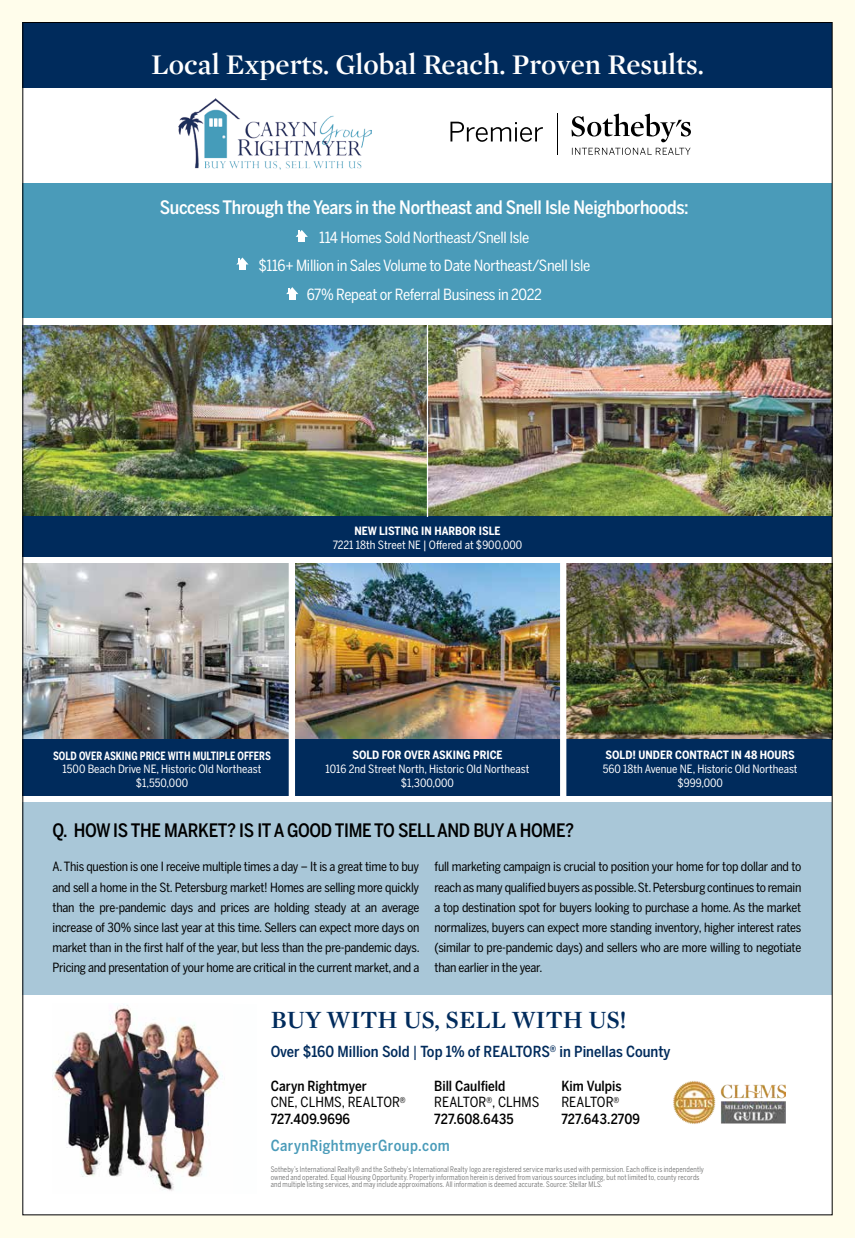
<style>
.page{position:relative;width:855px;height:1238px;background:#fffdeb}
.page>*{position:absolute;margin:0;border:0;box-sizing:border-box;transform-origin:0 0}
.t1{font:600 29px "Mercury Display";color:#fff}
.t2{font:600 25.25px "Mercury Display";color:#002b5c}
.t3{font:500 18.38px "Benton Sans Cond";letter-spacing:-.02em;color:#fff}
.t4{font:500 18.38px "Benton Sans Cond";letter-spacing:-.02em;color:#000}
.t5{font:15.38px/28.5px "Benton Sans Cond";letter-spacing:-.02em;color:#fff;text-align:center}
.t6{font:500 15.12px "Benton Sans Cond";color:#002b5c}
.t7{font:500 15.12px "Benton Sans Cond";letter-spacing:.025em;color:#4a9bb9}
.t8{font:500 13.88px/16.4px "Benton Sans Cond";color:#000}
.t9{font:12.62px/20.2px "Benton Sans Cond";letter-spacing:-.02em;color:#000;text-align:justify}
.t10{font:11.38px/13.9px "Benton Sans Cond";color:#fff;text-align:center}
.t11{font:700 11.38px "Benton Sans Cond";color:#fff}
.t12{font:700 11.38px "Benton Sans Cond";color:#fff;scale:.88 1}
.t13{font:7.62px/7.6px "Benton Sans Cond";letter-spacing:.025em;color:#666767;scale:.91 1}
.s1{font-weight:400}
</style>
<div class="page">
<div style="left:23px;top:22px;width:809px;height:1192px;background:#fff"></div>
<div style="left:22px;top:183px;width:810px;height:134px;background:#4a9bb9"></div>
<div style="left:22px;top:802px;width:810px;height:192px;background:#a9c7d8"></div>
<img style="left:53px;top:1005px;width:170px;height:186px">
<img style="left:24px;top:563px;width:265px;height:176px">
<img style="left:24px;top:325px;width:403px;height:192px">
<img style="left:295px;top:563px;width:265px;height:176px">
<img style="left:566px;top:563px;width:264px;height:176px">
<img style="left:428px;top:325px;width:402px;height:192px">
<div style="left:22px;top:22px;width:810px;height:66px;background:#002b5c"></div>
<div style="left:22px;top:739px;width:810px;height:56px;background:#002b5c"></div>
<div style="left:22px;top:517px;width:810px;height:40px;background:#002b5c"></div>
<img style="left:179px;top:99px;width:193px;height:71px">
<svg style="left:450px;top:122px;width:93px;height:20px"></svg>
<hr style="left:557px;top:114px;width:1px;height:41px;background:#000">
<svg style="left:572px;top:114px;width:119px;height:28px"></svg>
<svg style="left:572px;top:148px;width:119px;height:7px"></svg>
<img style="left:673px;top:1080px;width:113px;height:44px">
<div style="left:298px;top:235px;width:7px;height:7px;background:#fff"></div>
<svg style="left:296px;top:230px;width:12px;height:7px"></svg>
<div style="left:239px;top:263px;width:7px;height:7px;background:#fff"></div>
<svg style="left:237px;top:257px;width:11px;height:7px"></svg>
<div style="left:289px;top:292px;width:7px;height:7px;background:#fff"></div>
<svg style="left:286px;top:287px;width:12px;height:7px"></svg>
<div style="left:560px;top:559px;width:6px;height:241px;background:#fff"></div>
<div style="left:289px;top:559px;width:6px;height:241px;background:#fff"></div>
<h1 class="t1" style="left:151px;top:44px;width:554px">Local Experts. Global Reach. Proven Results.</h1>
<h3 class="t3" style="left:160px;top:197px;width:531px">Success Through the Years in the Northeast and Snell Isle Neighborhoods:</h3>
<p class="t5" style="left:258px;top:223px;width:333px">114 Homes Sold Northeast/Snell Isle<br>$116+ Million in Sales Volume to Date Northeast/Snell Isle<br>67% Repeat or Referral Business in 2022</p>
<p class="t11" style="left:354px;top:524px;width:148px">NEW LISTING IN HARBOR ISLE</p>
<p class="t10" style="left:333px;top:537px;width:191px">7221 18th Street NE | Offered at $900,000</p>
<p class="t12" style="left:53px;top:748px;width:249px">SOLD OVER ASKING PRICE WITH MULTIPLE OFFERS</p>
<p class="t10" style="left:63px;top:762px;width:200px">1500 Beach Drive NE, Historic Old Northeast $1,550,000</p>
<p class="t11" style="left:352px;top:748px;width:152px">SOLD FOR OVER ASKING PRICE</p>
<p class="t10" style="left:326px;top:761px;width:205px">1016 2nd Street North, Historic Old Northeast $1,300,000</p>
<p class="t11" style="left:606px;top:748px;width:191px">SOLD! UNDER CONTRACT IN 48 HOURS</p>
<p class="t10" style="left:603px;top:761px;width:196px">560 18th Avenue NE, Historic Old Northeast $999,000</p>
<h3 class="t4" style="left:53px;top:820px;width:523px">Q. HOW IS THE MARKET? IS IT A GOOD TIME TO SELL AND BUY A HOME?</h3>
<p class="t9" style="left:53px;top:856px;width:369px">A. This question is one I receive multiple times a day – It is a great time to buy and sell a home in the St. Petersburg market! Homes are selling more quickly than the pre-pandemic days and prices are holding steady at an average increase of 30% since last year at this time. Sellers can expect more days on market than in the first half of the year, but less than the pre-pandemic days.<br>Pricing and presentation of your home are critical in the current market, and a</p>
<p class="t9" style="left:435px;top:856px;width:368px">full marketing campaign is crucial to position your home for top dollar and to reach as many qualified buyers as possible. St. Petersburg continues to remain a top destination spot for buyers looking to purchase a home. As the market normalizes, buyers can expect more standing inventory, higher interest rates (similar to pre-pandemic days) and sellers who are more willing to negotiate than earlier in the year.</p>
<h2 class="t2" style="left:271px;top:1001px;width:357px">BUY WITH US, SELL WITH US!</h2>
<p class="t6" style="left:271px;top:1042px;width:401px">Over $160 Million Sold <span class="s1">|</span> Top 1% of REALTORS<sup>®</sup> in Pinellas County</p>
<p class="t8" style="left:271px;top:1077px;width:137px">Caryn Rightmyer<br><span class="s1">CNE, CLHMS, REALTOR</span><sup>®<br></sup>727.409.9696</p>
<p class="t8" style="left:434px;top:1077px;width:107px">Bill Caulfield<br><span class="s1">REALTOR</span><sup>®</sup><span class="s1">, CLHMS<br></span>727.608.6435</p>
<p class="t8" style="left:561px;top:1077px;width:80px">Kim Vulpis<br><span class="s1">REALTOR</span><sup>®<br></sup>727.643.2709</p>
<p class="t7" style="left:271px;top:1136px;width:181px">CarynRightmyerGroup.com</p>
<p class="t13" style="left:271px;top:1165px;width:478px">Sotheby’s International Realty® and the Sotheby’s International Realty logo are registered service marks used with permission. Each office is independently owned and operated. Equal Housing Opportunity. Property information herein is derived from various sources including, but not limited to, county records and multiple listing services, and may include approximations. All information is deemed accurate. Source: Stellar MLS.</p>
</div>
